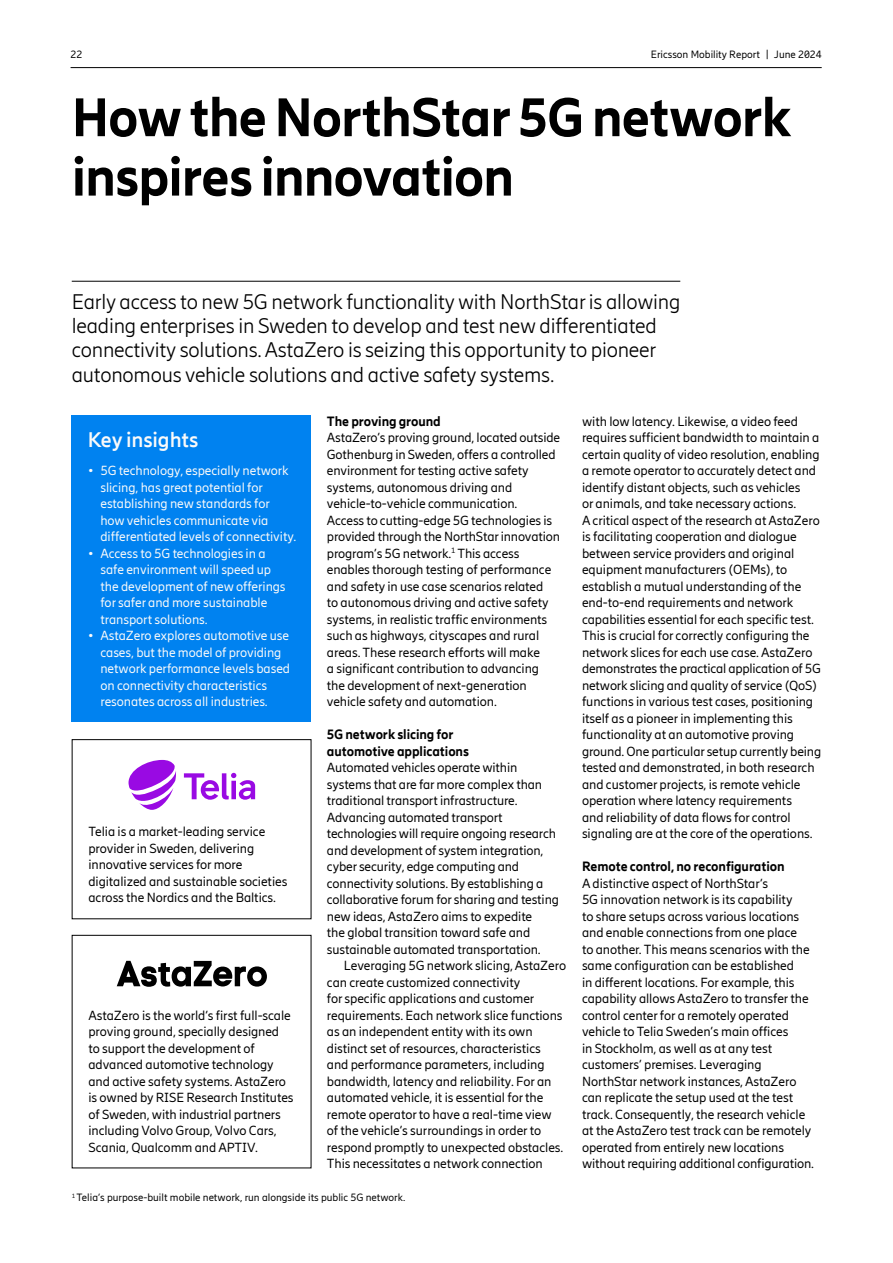
<style>
.page{position:relative;width:893px;height:1263px;background:#fff}
.page>*{position:absolute;margin:0;border:0;box-sizing:border-box;transform-origin:0 0}
.t1{font:800 54px/59.4px "Ericsson Hilda";letter-spacing:-.02em;color:#000}
.t2{font:300 21px/24.2px "Ericsson Hilda";letter-spacing:-.01em;color:#000}
.t3{font:700 21px "Ericsson Hilda";letter-spacing:-.005em;color:#fafafa}
.t4{font:13.2px/16.5px "Ericsson Hilda";letter-spacing:-.005em;color:#000}
.t5{font:13.2px/16.5px "Ericsson Hilda";letter-spacing:-.005em;color:#fafafa}
.t6{font:800 13.2px/16.5px "Ericsson Hilda";letter-spacing:-.005em;color:#000}
.t7{font:10.5px "Ericsson Hilda";color:#000}
</style>
<div class="page">
<hr style="left:71px;top:67px;width:751px;height:1px;background:#000">
<hr style="left:72px;top:281px;width:608px;height:1px;background:#000">
<div style="left:72px;top:416px;width:239px;height:306px;background:#0082f0"></div>
<svg style="left:129px;top:760px;width:47px;height:50px"></svg>
<svg style="left:184px;top:773px;width:71px;height:27px"></svg>
<svg style="left:117px;top:961px;width:150px;height:26px"></svg>
<p class="t7" style="left:71px;top:49px;width:13px">22</p>
<p class="t7" style="left:651px;top:49px;width:172px">Ericsson Mobility Report | June 2024</p>
<h1 class="t1" style="left:72px;top:87px;width:721px">How the NorthStar 5G network inspires innovation</h1>
<p class="t2" style="left:72px;top:290px;width:610px">Early access to new 5G network functionality with NorthStar is allowing leading enterprises in Sweden to develop and test new differentiated connectivity solutions. AstaZero is seizing this opportunity to pioneer autonomous vehicle solutions and active safety systems.</p>
<h2 class="t3" style="left:88px;top:428px;width:112px">Key insights</h2>
<p class="t5" style="left:100px;top:462px;width:198px;text-indent:-13px">• 5G technology, especially network slicing, has great potential for establishing new standards for how vehicles communicate via differentiated levels of connectivity.</p>
<p class="t5" style="left:100px;top:545px;width:187px;text-indent:-13px">• Access to 5G technologies in a safe environment will speed up the development of new offerings for safer and more sustainable transport solutions.</p>
<p class="t5" style="left:100px;top:627px;width:191px;text-indent:-13px">• AstaZero explores automotive use cases, but the model of providing network performance levels based on connectivity characteristics resonates across all industries.</p>
<p class="t4" style="left:88px;top:824px;width:200px">Telia is a market-leading service provider in Sweden, delivering innovative services for more digitalized and sustainable societies across the Nordics and the Baltics.</p>
<p class="t4" style="left:88px;top:1007px;width:207px">AstaZero is the world’s first full-scale proving ground, specially designed to support the development of advanced automotive technology and active safety systems. AstaZero is owned by RISE Research Institutes of Sweden, with industrial partners including Volvo Group, Volvo Cars, Scania, Qualcomm and APTIV.</p>
<p class="t6" style="left:327px;top:413px;width:116px">The proving ground</p>
<p class="t4" style="left:327px;top:429px;width:235px">AstaZero’s proving ground, located outside Gothenburg in Sweden, offers a controlled environment for testing active safety systems, autonomous driving and vehicle-to-vehicle communication.<br>Access to cutting-edge 5G technologies is provided through the NorthStar innovation program’s 5G network.<sup>1</sup> This access enables thorough testing of performance and safety in use case scenarios related<br>to autonomous driving and active safety systems, in realistic traffic environments such as highways, cityscapes and rural areas. These research efforts will make<br>a significant contribution to advancing the development of next-generation vehicle safety and automation.</p>
<p class="t6" style="left:327px;top:726px;width:144px">5G network slicing for automotive applications</p>
<p class="t4" style="left:327px;top:759px;width:234px">Automated vehicles operate within systems that are far more complex than traditional transport infrastructure.<br>Advancing automated transport technologies will require ongoing research and development of system integration, cyber security, edge computing and connectivity solutions. By establishing a collaborative forum for sharing and testing new ideas, AstaZero aims to expedite<br>the global transition toward safe and sustainable automated transportation.</p>
<p class="t4" style="left:327px;top:957px;width:241px;text-indent:17px">Leveraging 5G network slicing, AstaZero can create customized connectivity<br>for specific applications and customer requirements. Each network slice functions as an independent entity with its own distinct set of resources, characteristics<br>and performance parameters, including bandwidth, latency and reliability. For an automated vehicle, it is essential for the remote operator to have a real-time view of the vehicle’s surroundings in order to respond promptly to unexpected obstacles.<br>This necessitates a network connection</p>
<p class="t7" style="left:72px;top:1192px;width:335px"><sup>1</sup> Telia’s purpose-built mobile network, run alongside its public 5G network.</p>
<p class="t4" style="left:582px;top:413px;width:241px">with low latency. Likewise, a video feed requires sufficient bandwidth to maintain a certain quality of video resolution, enabling a remote operator to accurately detect and identify distant objects, such as vehicles<br>or animals, and take necessary actions.<br>A critical aspect of the research at AstaZero is facilitating cooperation and dialogue between service providers and original equipment manufacturers (OEMs), to establish a mutual understanding of the end-to-end requirements and network capabilities essential for each specific test.<br>This is crucial for correctly configuring the network slices for each use case. AstaZero demonstrates the practical application of 5G network slicing and quality of service (QoS) functions in various test cases, positioning itself as a pioneer in implementing this functionality at an automotive proving ground. One particular setup currently being tested and demonstrated, in both research and customer projects, is remote vehicle operation where latency requirements<br>and reliability of data flows for control signaling are at the core of the operations.</p>
<p class="t6" style="left:582px;top:858px;width:204px">Remote control, no reconfiguration</p>
<p class="t4" style="left:582px;top:875px;width:234px">A distinctive aspect of NorthStar’s<br>5G innovation network is its capability<br>to share setups across various locations and enable connections from one place<br>to another. This means scenarios with the same configuration can be established<br>in different locations. For example, this capability allows AstaZero to transfer the control center for a remotely operated vehicle to Telia Sweden’s main offices<br>in Stockholm, as well as at any test customers’ premises. Leveraging NorthStar network instances, AstaZero can replicate the setup used at the test track. Consequently, the research vehicle at the AstaZero test track can be remotely operated from entirely new locations without requiring additional configuration.</p>
</div>
